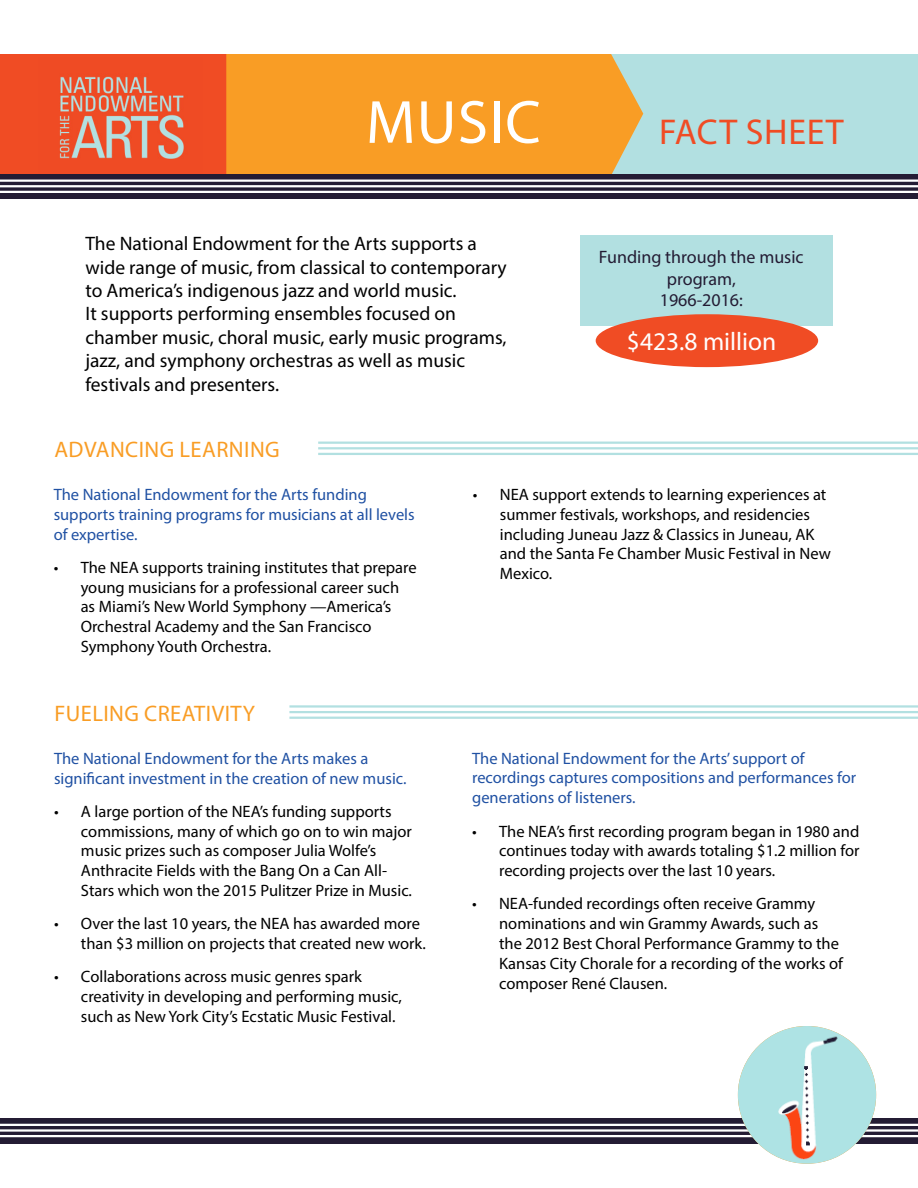
<style>
.page{position:relative;width:918px;height:1188px;background:#fff}
.page>*{position:absolute;margin:0;border:0;box-sizing:border-box;transform-origin:0 0}
.t1{font:61.5px "Myriad Pro";letter-spacing:.02em;color:#fff}
.t2{font:36px "Myriad Pro";letter-spacing:.02em;color:#f04c24}
.t3{font:25.5px "Myriad Pro";color:#fff}
.t4{font:22.5px "Myriad Pro";letter-spacing:.02em;color:#f99d25}
.t5{font:19.5px/23.4px "Myriad Pro";color:#000}
.t6{font:18px/21.6px "Myriad Pro";color:#241c34;text-align:center}
.t7{font:16.5px/19.8px "Myriad Pro";color:#000}
.t8{font:16.5px/19.8px "Myriad Pro";color:#2051a3}
</style>
<div class="page">
<div style="left:0;top:1118px;width:918px;height:25px;background:#241c34"></div>
<hr style="left:0;top:1124px;width:918px;height:2px;background:#fff">
<hr style="left:0;top:1129px;width:918px;height:3px;background:#fff">
<hr style="left:0;top:1135px;width:918px;height:2px;background:#fff">
<img style="left:738px;top:1026px;width:138px;height:138px;border-radius:69px">
<div style="left:581px;top:235px;width:252px;height:91px;background:#b2e0e1"></div>
<div style="left:596px;top:314px;width:222px;height:53px;background:#f04c24;border-radius:50%"></div>
<div style="left:0;top:54px;width:918px;height:122px;background:#f04c24"></div>
<img style="left:59px;top:76px;width:125px;height:83px">
<div style="left:580px;top:54px;width:338px;height:122px;background:#b2e0e1"></div>
<div style="left:226px;top:54px;width:417px;height:120px;background:#f99d25"></div>
<hr style="left:318px;top:442px;width:600px;height:2px;background:#b2e0e1">
<hr style="left:318px;top:447px;width:600px;height:2px;background:#b2e0e1">
<hr style="left:318px;top:453px;width:600px;height:2px;background:#b2e0e1">
<hr style="left:289px;top:705px;width:629px;height:3px;background:#b2e0e1">
<hr style="left:289px;top:711px;width:629px;height:2px;background:#b2e0e1">
<hr style="left:289px;top:717px;width:629px;height:2px;background:#b2e0e1">
<svg style="left:0;top:174px;width:918px;height:25px;fill:#241c34"></svg>
<hr style="left:0;top:180px;width:918px;height:2px;background:#fff">
<hr style="left:0;top:185px;width:918px;height:2px;background:#fff">
<hr style="left:0;top:191px;width:918px;height:2px;background:#fff">
<h1 class="t1" style="left:366px;top:84px;width:176px">MUSIC</h1>
<p class="t5" style="left:85px;top:232px;width:423px">The National Endowment for the Arts supports a wide range of music, from classical to contemporary to America’s indigenous jazz and world music.<br>It supports performing ensembles focused on chamber music, choral music, early music programs, jazz, and symphony orchestras as well as music festivals and presenters.</p>
<h2 class="t2" style="left:659px;top:109px;width:186px">FACT SHEET</h2>
<p class="t6" style="left:599px;top:246px;width:206px">Funding through the music program,<br>1966-2016:</p>
<h3 class="t3" style="left:627px;top:326px;width:151px">$423.8 million</h3>
<h3 class="t4" style="left:54px;top:435px;width:227px">ADVANCING LEARNING</h3>
<p class="t8" style="left:54px;top:484px;width:362px">The National Endowment for the Arts funding supports training programs for musicians at all levels of expertise.</p>
<p class="t7" style="left:81px;top:557px;width:338px;text-indent:-27px">• The NEA supports training institutes that prepare young musicians for a professional career such as Miami’s New World Symphony —America’s Orchestral Academy and the San Francisco Symphony Youth Orchestra.</p>
<h3 class="t4" style="left:54px;top:699px;width:202px">FUELING CREATIVITY</h3>
<p class="t8" style="left:54px;top:748px;width:354px">The National Endowment for the Arts makes a significant investment in the creation of new music.</p>
<p class="t7" style="left:81px;top:801px;width:333px;text-indent:-27px">• A large portion of the NEA’s funding supports commissions, many of which go on to win major music prizes such as composer Julia Wolfe’s Anthracite Fields with the Bang On a Can All-Stars which won the 2015 Pulitzer Prize in Music.</p>
<p class="t7" style="left:81px;top:914px;width:347px;text-indent:-27px">• Over the last 10 years, the NEA has awarded more than $3 million on projects that created new work.</p>
<p class="t7" style="left:81px;top:967px;width:322px;text-indent:-27px">• Collaborations across music genres spark creativity in developing and performing music, such as New York City’s Ecstatic Music Festival.</p>
<p class="t7" style="left:500px;top:484px;width:333px;text-indent:-27px">• NEA support extends to learning experiences at summer festivals, workshops, and residencies including Juneau Jazz &amp; Classics in Juneau, AK and the Santa Fe Chamber Music Festival in New Mexico.</p>
<p class="t8" style="left:472px;top:748px;width:386px">The National Endowment for the Arts’ support of recordings captures compositions and performances for generations of listeners.</p>
<p class="t7" style="left:499px;top:821px;width:362px;text-align:justify;text-indent:-27px">• The NEA’s first recording program began in 1980 and continues today with awards totaling $1.2 million for recording projects over the last 10 years.</p>
<p class="t7" style="left:499px;top:894px;width:345px;text-indent:-27px">• NEA-funded recordings often receive Grammy nominations and win Grammy Awards, such as the 2012 Best Choral Performance Grammy to the Kansas City Chorale for a recording of the works of composer René Clausen.</p>
</div>
